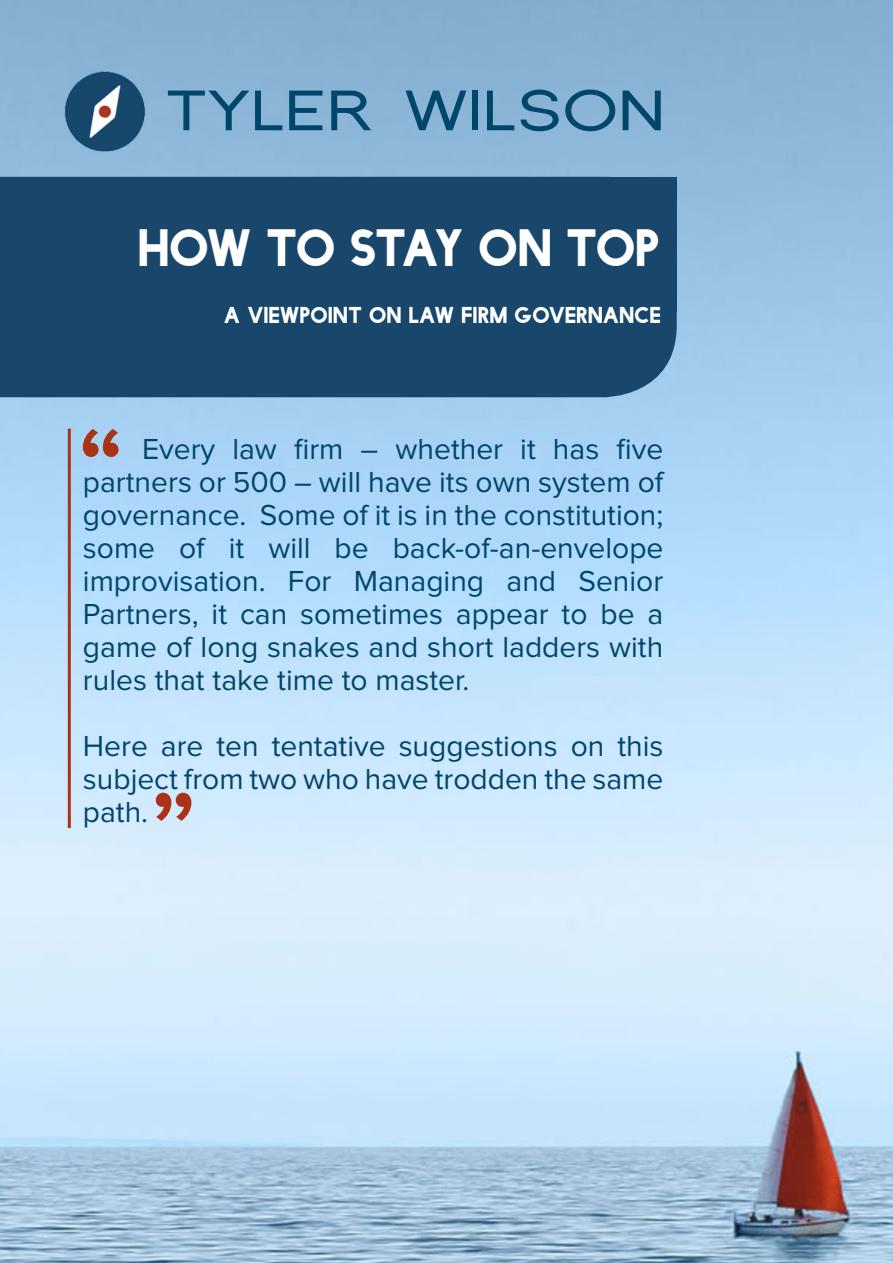
<style>
.page{position:relative;width:893px;height:1263px;background:#fff}
.page>*{position:absolute;margin:0;border:0;box-sizing:border-box;transform-origin:0 0}
.t1{font:600 108px "Proxima Nova";color:#aa3317}
.t2{font:63px "Florencesans SC Exp";color:#00466a}
.t3{font:48px "Facile Sans";letter-spacing:-.03em;color:#fff}
.t4{font:30px/33px "Proxima Nova";color:#00466a;text-align:justify}
.t5{font:21px "Facile Sans";letter-spacing:.02em;color:#fff}
</style>
<div class="page">
<img style="left:0;top:0;width:893px;height:1263px">
<div style="left:0;top:177px;width:677px;height:220px;background:#18476b"></div>
<div style="left:0;top:177px;width:676px;height:135px;background:#18476b"></div>
<hr style="left:68px;top:429px;width:3px;height:399px;background:#ad3116">
<h2 class="t2" style="left:166px;top:75px;width:501px">TYLER WILSON</h2>
<h3 class="t3" style="left:140px;top:220px;width:523px">HOW TO STAY ON TOP</h3>
<p class="t5" style="left:225px;top:303px;width:438px">A VIEWPOINT ON LAW FIRM GOVERNANCE</p>
<h1 class="t1" style="left:78px;top:404px;width:48px">“</h1>
<p class="t4" style="left:83px;top:433px;width:582px;text-indent:59px">Every law firm – whether it has five partners or 500 – will have its own system of governance. Some of it is in the constitution; some of it will be back-of-an-envelope improvisation. For Managing and Senior Partners, it can sometimes appear to be a game of long snakes and short ladders with rules that take time to master.</p>
<p class="t4" style="left:83px;top:730px;width:582px">Here are ten tentative suggestions on this subject from two who have trodden the same path.</p>
<h1 class="t1" style="left:196px;top:846px;width:48px;rotate:-180deg">“</h1>
</div>
